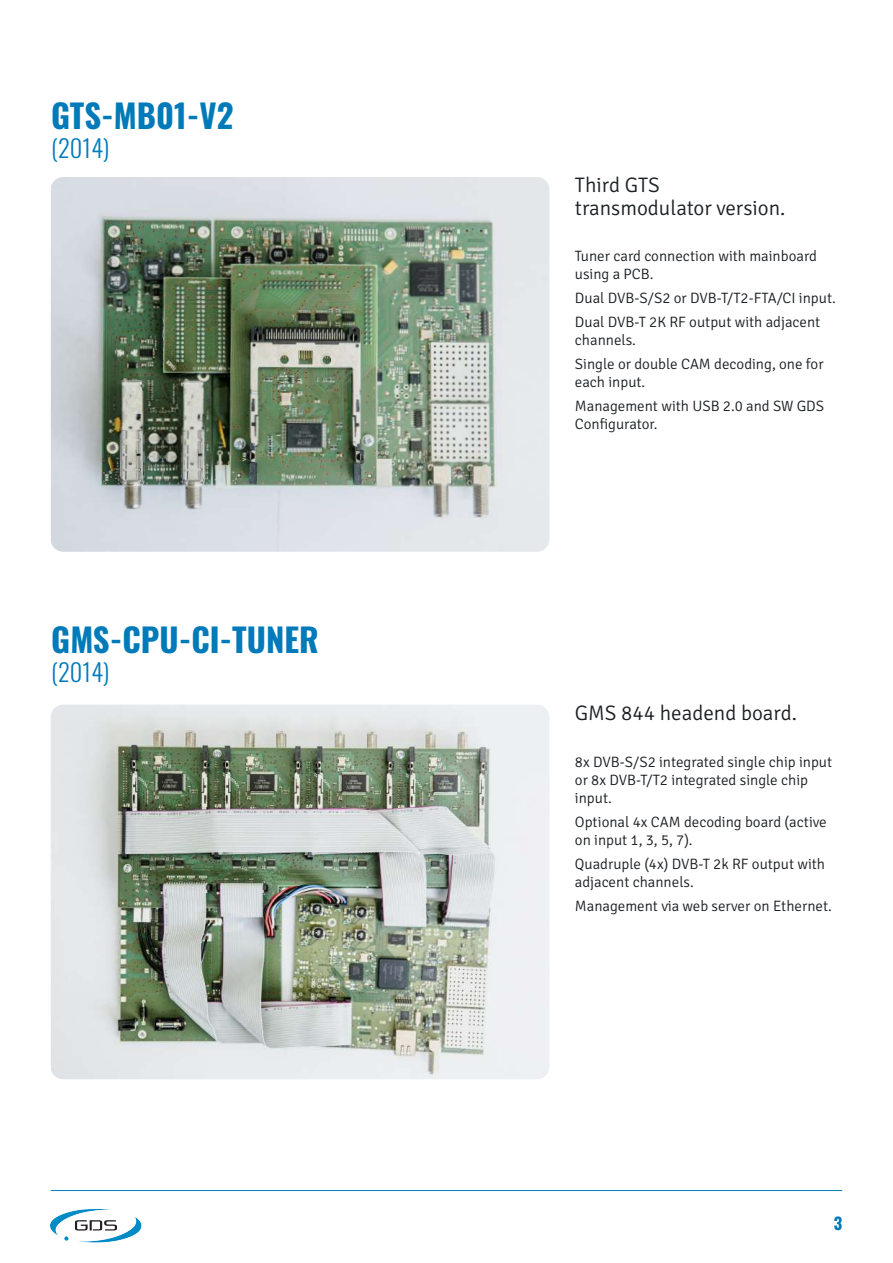
<style>
.page{position:relative;width:893px;height:1263px;background:#fff}
.page>*{position:absolute;margin:0;border:0;box-sizing:border-box;transform-origin:0 0}
.t1{font:700 32.7px "Oswald";color:#007ab8}
.t2{font:300 24.3px "Oswald";color:#007ab8}
.t3{font:300 21px/22.5px "Signika";color:#1d2124}
.t4{font:700 16.5px "Oswald";color:#007ab8}
.t5{font:300 15px/18px "Signika";color:#1d2124}
</style>
<div class="page">
<img style="left:51px;top:177px;width:498px;height:375px">
<img style="left:51px;top:705px;width:498px;height:374px">
<hr style="left:51px;top:1190px;width:791px;height:1px;background:#007ab8">
<img style="left:50px;top:1209px;width:92px;height:34px">
<h1 class="t1" style="left:51px;top:98px;width:184px">GTS-MB01-V2</h1>
<h2 class="t2" style="left:51px;top:126px;width:60px">(2014)</h2>
<h1 class="t1" style="left:51px;top:623px;width:269px">GMS-CPU-CI-TUNER</h1>
<h2 class="t2" style="left:51px;top:651px;width:60px">(2014)</h2>
<h3 class="t3" style="left:575px;top:173px;width:212px">Third GTS transmodulator version.</h3>
<p class="t5" style="left:575px;top:246px;width:244px">Tuner card connection with mainboard using a PCB.</p>
<p class="t5" style="left:575px;top:285px;width:262px;line-height:24px">Dual DVB-S/S2 or DVB-T/T2-FTA/CI input.<br>Dual DVB-T 2K RF output with adjacent</p>
<p class="t5" style="left:575px;top:327px;width:250px;line-height:24px">channels.<br>Single or double CAM decoding, one for</p>
<p class="t5" style="left:575px;top:369px;width:251px;line-height:24px">each input.<br>Management with USB 2.0 and SW GDS</p>
<p class="t5" style="left:575px;top:414px;width:84px">Configurator.</p>
<h3 class="t3" style="left:575px;top:700px;width:224px">GMS 844 headend board.</h3>
<p class="t5" style="left:575px;top:751px;width:259px">8x DVB-S/S2 integrated single chip input or 8x DVB-T/T2 integrated single chip input.</p>
<p class="t5" style="left:575px;top:811px;width:253px">Optional 4x CAM decoding board (active on input 1, 3, 5, 7).</p>
<p class="t5" style="left:575px;top:853px;width:252px">Quadruple (4x) DVB-T 2k RF output with adjacent channels.</p>
<p class="t5" style="left:575px;top:895px;width:258px">Management via web server on Ethernet.</p>
<p class="t4" style="left:834px;top:1215px;width:10px">3</p>
</div>
